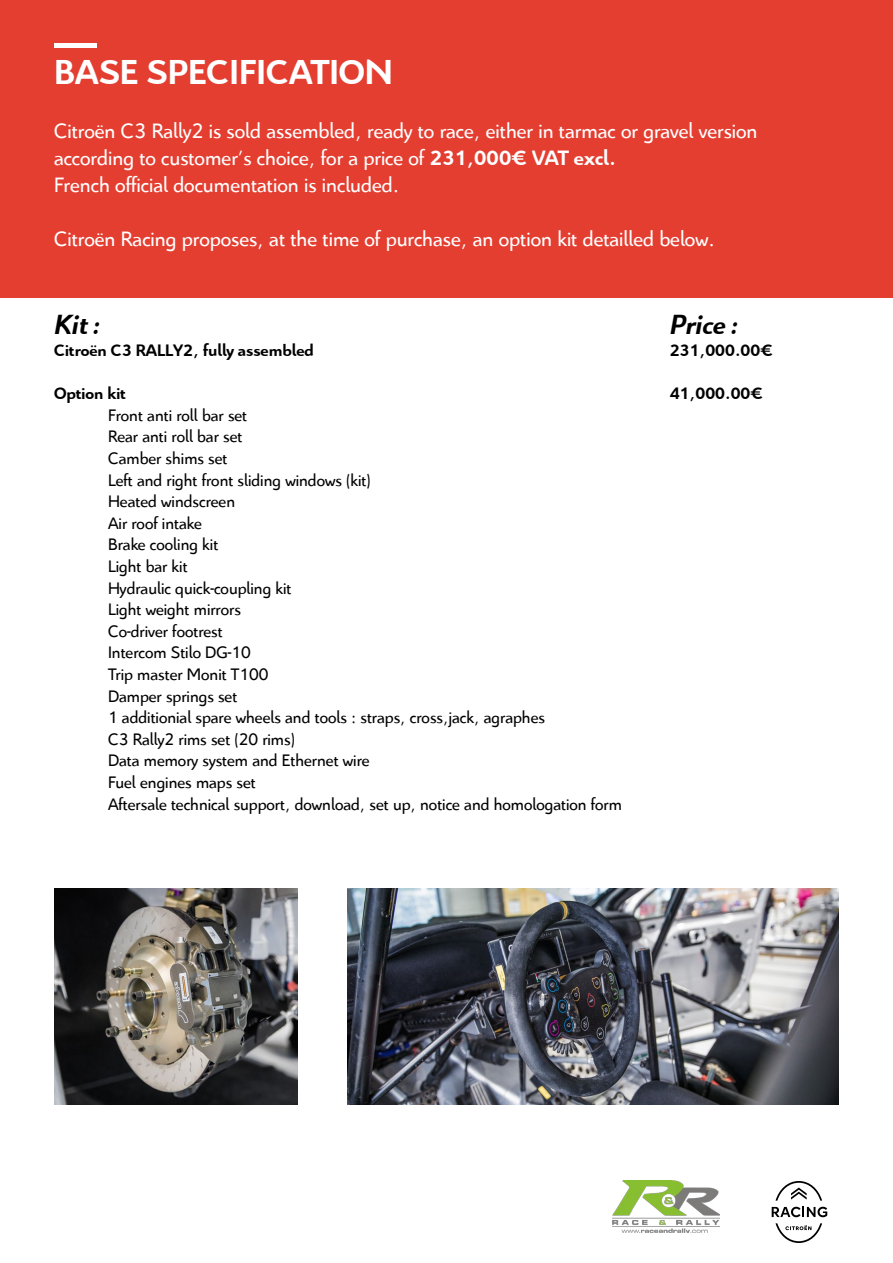
<style>
.page{position:relative;width:893px;height:1263px;background:#fff}
.page>*{position:absolute;margin:0;border:0;box-sizing:border-box;transform-origin:0 0}
.t1{font:700 37.5px "Citroen";color:#fff}
.t2{font:italic 700 30px "Citroen";color:#000}
.t3{font:22.5px/27px "Citroen";color:#fff}
.t4{font:18px/21.6px "Citroen";color:#000}
.t5{font:700 18px "Citroen";color:#000}
.s1{font-weight:700}
</style>
<div class="page">
<img style="left:612px;top:1180px;width:107px;height:52px">
<svg style="left:772px;top:1181px;width:55px;height:62px"></svg>
<div style="left:0;top:0;width:893px;height:298px;background:#e43e31"></div>
<img style="left:54px;top:889px;width:244px;height:216px">
<img style="left:347px;top:889px;width:492px;height:216px">
<div style="left:54px;top:43px;width:43px;height:5px;background:#fff"></div>
<h1 class="t1" style="left:54px;top:46px;width:340px">BASE SPECIFICATION</h1>
<p class="t3" style="left:54px;top:116px;width:705px">Citroën C3 Rally2 is sold assembled, ready to race, either in tarmac or gravel version according to customer’s choice, for a price of <span class="s1">231,000€ VAT excl.<br></span>French official documentation is included.</p>
<p class="t3" style="left:54px;top:224px;width:662px">Citroën Racing proposes, at the time of purchase, an option kit detailled below.</p>
<h2 class="t2" style="left:54px;top:303px;width:47px">Kit :</h2>
<p class="t5" style="left:54px;top:338px;width:261px">Citroën C3 RALLY2, fully assembled</p>
<p class="t5" style="left:54px;top:381px;width:73px">Option kit</p>
<p class="t4" style="left:108px;top:403px;width:516px">Front anti roll bar set<br>Rear anti roll bar set<br>Camber shims set<br>Left and right front sliding windows (kit)<br>Heated windscreen<br>Air roof intake<br>Brake cooling kit<br>Light bar kit<br>Hydraulic quick-coupling kit<br>Light weight mirrors<br>Co-driver footrest<br>Intercom Stilo DG-10<br>Trip master Monit T100<br>Damper springs set<br>1 additionial spare wheels and tools : straps, cross,jack, agraphes<br>C3 Rally2 rims set (20 rims)<br>Data memory system and Ethernet wire<br>Fuel engines maps set<br>Aftersale technical support, download, set up, notice and homologation form</p>
<h2 class="t2" style="left:670px;top:303px;width:69px">Price :</h2>
<p class="t5" style="left:670px;top:338px;width:105px">231,000.00€</p>
<p class="t5" style="left:670px;top:381px;width:95px">41,000.00€</p>
</div>
